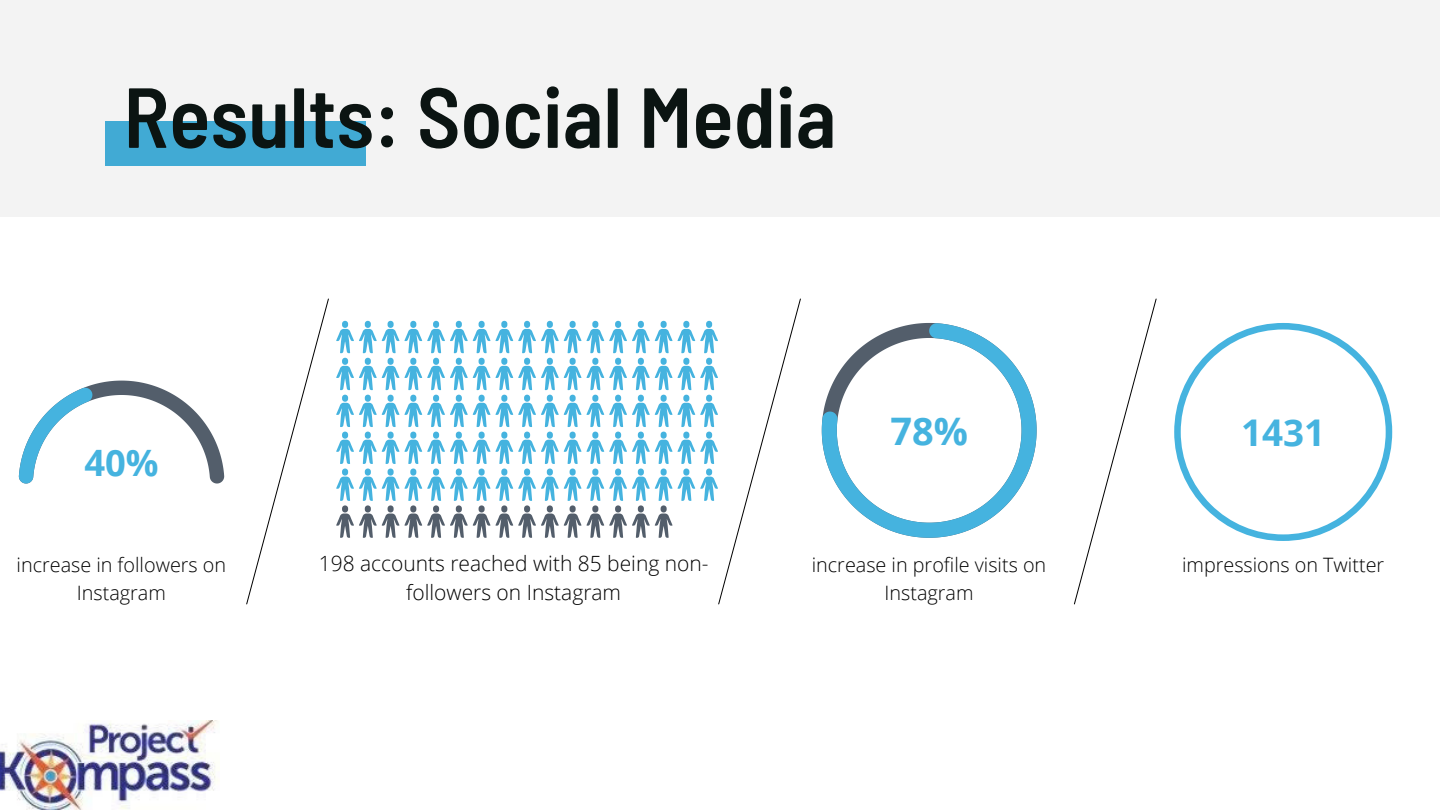
<style>
.page{position:relative;width:1440px;height:810px;background:#fff}
.page>*{position:absolute;margin:0;border:0;box-sizing:border-box;transform-origin:0 0}
.t1{font:600 semi-condensed 85px "Barlow";color:#0c1513}
.t2{font:700 37.9px "Open Sans";color:#45b3df}
.t3{font:700 36.8px "Open Sans";color:#45b3df}
.t4{font:700 36.4px "Open Sans";color:#45b3df}
.t5{font:300 21px/29.2px "Open Sans";color:#000;text-align:center}
.t6{font:300 19.8px/27.6px "Open Sans";color:#000;text-align:center}
</style>
<div class="page">
<svg style="left:19px;top:381px;width:205px;height:103px"></svg>
<svg style="left:336px;top:321px;width:382px;height:180px"></svg>
<svg style="left:336px;top:505px;width:336px;height:33px"></svg>
<svg style="left:246px;top:298px;width:83px;height:307px"></svg>
<svg style="left:718px;top:298px;width:83px;height:307px"></svg>
<svg style="left:822px;top:323px;width:215px;height:215px"></svg>
<svg style="left:1074px;top:298px;width:83px;height:307px"></svg>
<svg style="left:1174px;top:323px;width:218px;height:218px"></svg>
<div style="left:0;top:0;width:1440px;height:216px;background:#f3f3f3"></div>
<img style="left:0;top:720px;width:218px;height:90px">
<p class="t1" style="left:124px;top:63px;width:714px">Results: Social Media</p>
<p class="t4" style="left:84px;top:437px;width:76px">40%</p>
<p class="t2" style="left:890px;top:404px;width:79px">78%</p>
<p class="t6" style="left:17px;top:551px;width:211px">increase in followers on<br>Instagram</p>
<p class="t5" style="left:319px;top:548px;width:391px">198 accounts reached with 85 being non&shy;followers on Instagram</p>
<p class="t6" style="left:812px;top:551px;width:236px">increase in profile visits on<br>Instagram</p>
<p class="t3" style="left:1241px;top:407px;width:85px">1431</p>
<p class="t6" style="left:1182px;top:551px;width:204px">impressions on Twitter</p>
</div>
